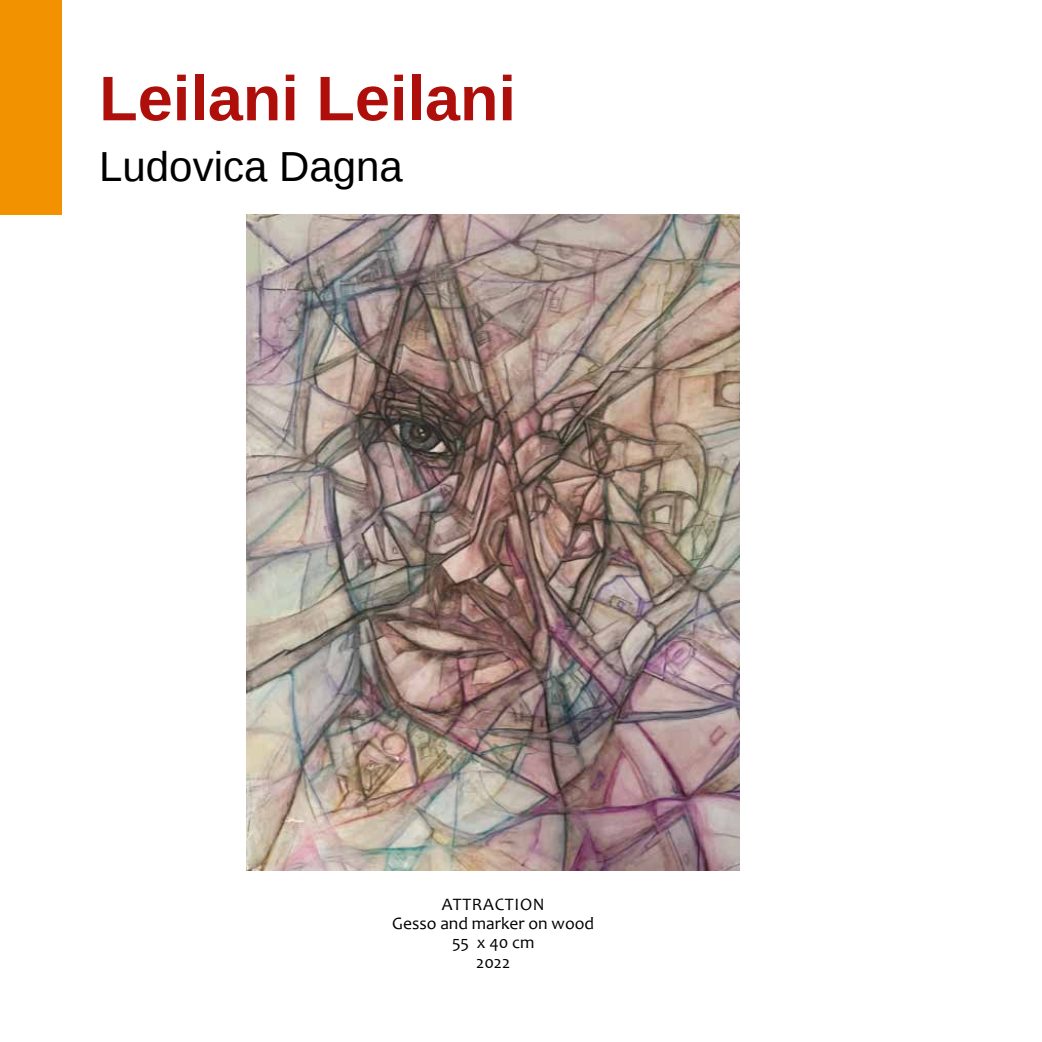
<style>
.page{position:relative;width:1042px;height:1042px;background:#fff}
.page>*{position:absolute;margin:0;border:0;box-sizing:border-box;transform-origin:0 0}
.t1{font:700 63px "Liberation Sans";color:#ae0f0a}
.t2{font:42px "Liberation Sans";color:#000}
.t3{font:17.5px/19.2px "Candara";color:#000;text-align:center}
</style>
<div class="page">
<div style="left:0;top:0;width:62px;height:214px;background:#f39200"></div>
<img style="left:247px;top:214px;width:493px;height:656px">
<h1 class="t1" style="left:99px;top:75px;width:418px">Leilani Leilani</h1>
<h2 class="t2" style="left:99px;top:144px;width:305px">Ludovica Dagna</h2>
<p class="t3" style="left:392px;top:894px;width:203px">ATTRACTION<br>Gesso and marker on wood<br>55 x 40 cm<br>2022</p>
</div>
